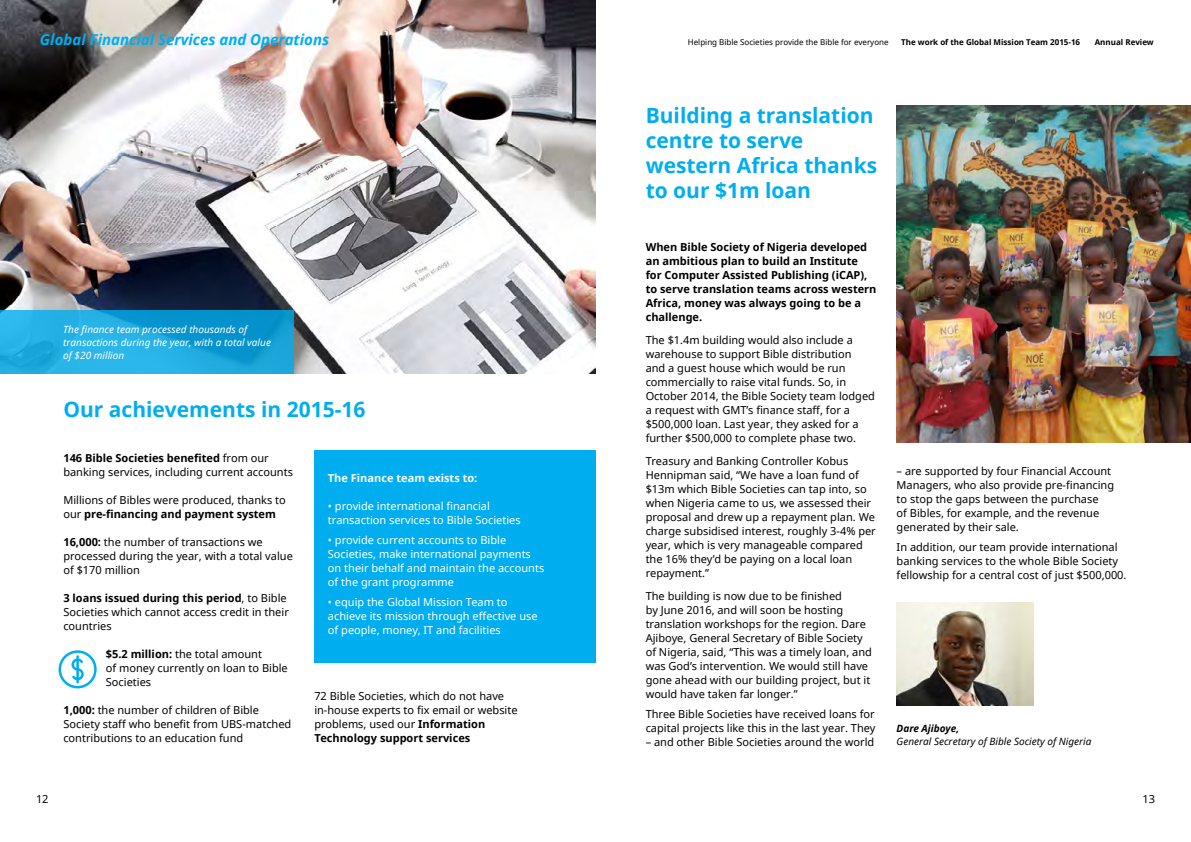
<style>
.page{position:relative;width:1191px;height:842px;background:#fff}
.page>*{position:absolute;margin:0;border:0;box-sizing:border-box;transform-origin:0 0}
.t1{font:700 21px/25px "Noto Sans";color:#00aeef}
.t2{font:italic 700 15px "Noto Sans";color:#00aeef}
.t3{font:11px/14px "Noto Sans";color:#000}
.t4{font:11px/14px "Noto Sans";color:#fff}
.t5{font:700 11px/14px "Noto Sans";color:#000}
.t6{font:700 11px "Noto Sans";color:#fff}
.t7{font:italic 10px/13px "Noto Sans";color:#fff}
.t8{font:italic 10px "Noto Sans";color:#000}
.t9{font:italic 700 10px "Noto Sans";color:#000}
.t10{font:700 8px "Noto Sans";color:#000}
.t11{font:8px "Noto Sans";color:#000}
.s1{font-weight:700}
</style>
<div class="page">
<img style="left:0;top:0;width:595px;height:373px">
<img style="left:896px;top:105px;width:295px;height:338px">
<div style="left:314px;top:450px;width:281px;height:213px;background:#00aeef"></div>
<svg style="left:0;top:310px;width:294px;height:64px;background:#1ba7dc"></svg>
<img style="left:896px;top:602px;width:137px;height:103px">
<svg style="left:59px;top:650px;width:38px;height:38px"></svg>
<h2 class="t2" style="left:40px;top:29px;width:291px">Global Financial Services and Operations</h2>
<p class="t7" style="left:63px;top:322px;width:209px">The finance team processed thousands of transactions during the year, with a total value of $20 million</p>
<h1 class="t1" style="left:63px;top:397px;width:304px">Our achievements in 2015-16</h1>
<p class="t3" style="left:63px;top:450px;width:231px"><span class="s1">146 Bible Societies benefited</span> from our banking services, including current accounts</p>
<p class="t3" style="left:63px;top:492px;width:224px">Millions of Bibles were produced, thanks to our <span class="s1">pre-financing and payment system</span></p>
<p class="t3" style="left:63px;top:534px;width:231px"><span class="s1">16,000:</span> the number of transactions we processed during the year, with a total value of $170 million</p>
<p class="t3" style="left:63px;top:590px;width:227px"><span class="s1">3 loans issued during this period</span>, to Bible<br>Societies which cannot access credit in their countries</p>
<p class="t3" style="left:106px;top:646px;width:183px"><span class="s1">$5.2 million:</span> the total amount<br>of money currently on loan to Bible<br>Societies</p>
<p class="t3" style="left:63px;top:702px;width:229px"><span class="s1">1,000:</span> the number of children of Bible<br>Society staff who benefit from UBS-matched contributions to an education fund</p>
<p class="t6" style="left:328px;top:470px;width:151px">The Finance team exists to:</p>
<p class="t4" style="left:328px;top:498px;width:194px">• provide international financial transaction services to Bible Societies</p>
<p class="t4" style="left:328px;top:532px;width:218px">• provide current accounts to Bible Societies, make international payments on their behalf and maintain the accounts of the grant programme</p>
<p class="t4" style="left:328px;top:594px;width:211px">• equip the Global Mission Team to achieve its mission through effective use of people, money, IT and facilities</p>
<p class="t3" style="left:314px;top:689px;width:205px">72 Bible Societies, which do not have in-house experts to fix email or website problems, used our <span class="s1">Information Technology support services</span></p>
<p class="t11" style="left:688px;top:36px;width:202px">Helping Bible Societies provide the Bible for everyone</p>
<p class="t10" style="left:901px;top:36px;width:180px">The work of the Global Mission Team 2015-16</p>
<p class="t10" style="left:1094px;top:36px;width:61px">Annual Review</p>
<h1 class="t1" style="left:645px;top:102px;width:233px">Building a translation centre to serve western Africa thanks to our $1m loan</h1>
<p class="t5" style="left:645px;top:240px;width:232px">When Bible Society of Nigeria developed an ambitious plan to build an Institute for Computer Assisted Publishing (iCAP), to serve translation teams across western Africa, money was always going to be a challenge.</p>
<p class="t3" style="left:645px;top:333px;width:231px">The $1.4m building would also include a warehouse to support Bible distribution<br>and a guest house which would be run commercially to raise vital funds. So, in October 2014, the Bible Society team lodged a request with GMT’s finance staff, for a $500,000 loan. Last year, they asked for a further $500,000 to complete phase two.</p>
<p class="t3" style="left:645px;top:454px;width:232px">Treasury and Banking Controller Kobus Hennipman said, “We have a loan fund of $13m which Bible Societies can tap into, so when Nigeria came to us, we assessed their proposal and drew up a repayment plan. We charge subsidised interest, roughly 3-4% per year, which is very manageable compared the 16% they’d be paying on a local loan repayment.”</p>
<p class="t3" style="left:645px;top:589px;width:228px">The building is now due to be finished<br>by June 2016, and will soon be hosting translation workshops for the region. Dare Ajiboye, General Secretary of Bible Society of Nigeria, said, “This was a timely loan, and was God’s intervention. We would still have gone ahead with our building project, but it would have taken far longer.”</p>
<p class="t3" style="left:645px;top:707px;width:231px">Three Bible Societies have received loans for capital projects like this in the last year. They</p>
<p class="t3" style="left:645px;top:735px;width:230px">– and other Bible Societies around the world</p>
<p class="t3" style="left:896px;top:464px;width:219px">– are supported by four Financial Account Managers, who also provide pre-financing to stop the gaps between the purchase<br>of Bibles, for example, and the revenue generated by their sale.</p>
<p class="t3" style="left:896px;top:540px;width:231px">In addition, our team provide international banking services to the whole Bible Society fellowship for a central cost of just $500,000.</p>
<p class="t9" style="left:896px;top:721px;width:64px">Dare Ajiboye,</p>
<p class="t8" style="left:896px;top:734px;width:196px">General Secretary of Bible Society of Nigeria</p>
<p class="t3" style="left:36px;top:792px;width:14px">12</p>
<p class="t3" style="left:1142px;top:792px;width:14px">13</p>
</div>
